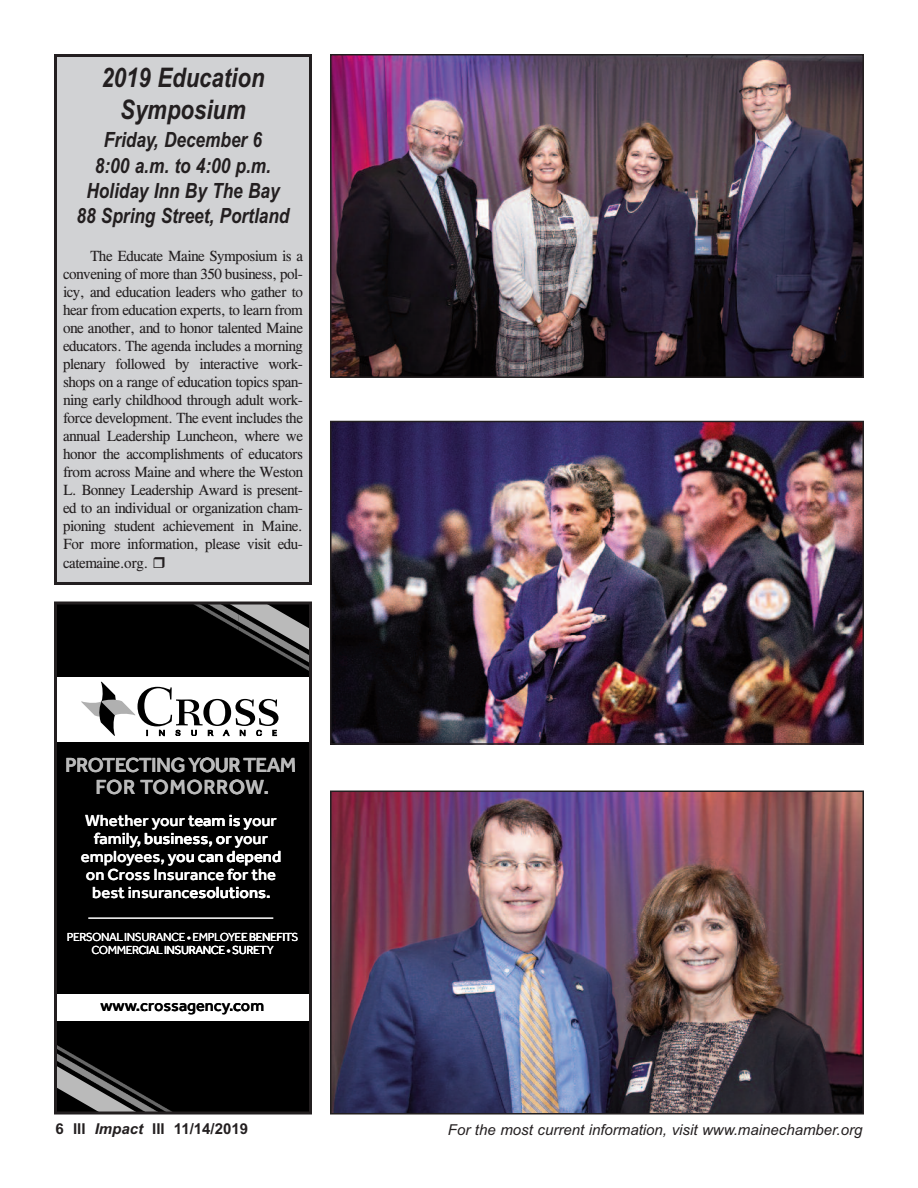
<style>
.page{position:relative;width:918px;height:1188px;background:#fff}
.page>*{position:absolute;margin:0;border:0;box-sizing:border-box;transform-origin:0 0}
.t1{font:italic 700 27px/32.4px "Arial Narrow";color:#231f20;text-align:center}
.t2{font:italic 700 21px/25.2px "Arial Narrow";color:#231f20;text-align:center}
.t3{font:500 21px "Effra";letter-spacing:-.035em;color:#bababa}
.t4{font:500 21px "Effra";letter-spacing:.02em;color:#bababa}
.t5{font:500 16.5px "Effra";color:#fff}
.t6{font:500 16.5px "Effra";color:#000}
.t7{font:15px/18px "Cg Times";letter-spacing:-.03em;color:#231f20;text-align:justify}
.t8{font:italic 15px "Arial";color:#231f20}
.t9{font:700 15px "Arial";color:#231f20}
.t10{font:12px "Effra";letter-spacing:-.035em;color:#fff}
.s1{font-style:italic}
</style>
<div class="page">
<img style="left:333px;top:794px;width:528px;height:318px">
<div style="left:330px;top:791px;width:534px;height:324px;border:2px solid #231f20"></div>
<img style="left:333px;top:57px;width:528px;height:318px">
<div style="left:330px;top:54px;width:534px;height:324px;border:2px solid #231f20"></div>
<img style="left:333px;top:424px;width:528px;height:318px">
<div style="left:330px;top:421px;width:534px;height:324px;border:2px solid #231f20"></div>
<div style="left:56px;top:56px;width:254px;height:527px;background:#d1d2d4"></div>
<div style="left:54px;top:54px;width:258px;height:531px;border:3px solid #231f20"></div>
<div style="left:57px;top:605px;width:252px;height:507px;background:#000"></div>
<div style="left:57px;top:677px;width:252px;height:64px;background:#fff"></div>
<hr style="left:88px;top:917px;width:185px;height:2px;background:#fff">
<div style="left:57px;top:994px;width:252px;height:27px;background:#fff"></div>
<svg style="left:81px;top:682px;width:198px;height:54px"></svg>
<svg style="left:197px;top:606px;width:111px;height:64px"></svg>
<svg style="left:58px;top:1046px;width:113px;height:65px"></svg>
<div style="left:54px;top:602px;width:258px;height:513px;border:3px solid #231f20"></div>
<h1 class="t1" style="left:101px;top:61px;width:165px">2019 Education<br>Symposium</h1>
<h2 class="t2" style="left:77px;top:128px;width:214px">Friday, December 6<br>8:00 a.m. to 4:00 p.m.<br>Holiday Inn By The Bay<br>88 Spring Street, Portland</h2>
<p class="t7" style="left:63px;top:247px;width:242px;text-indent:27px">The Educate Maine Symposium is a convening of more than 350 business, pol&shy;icy, and education leaders who gather to hear from education experts, to learn from one another, and to honor talented Maine educators. The agenda includes a morning plenary followed by interactive work&shy;shops on a range of education topics span&shy;ning early childhood through adult work&shy;force development. The event includes the annual Leadership Luncheon, where we honor the accomplishments of educators from across Maine and where the Weston L. Bonney Leadership Award is present&shy;ed to an individual or organization cham&shy;pioning student achievement in Maine.<br>For more information, please visit edu&shy;catemaine.org.</p>
<h2 class="t3" style="left:65px;top:752px;width:233px">PROTECTING YOUR TEAM</h2>
<h2 class="t4" style="left:96px;top:775px;width:175px">FOR TOMORROW.</h2>
<p class="t5" style="left:85px;top:811px;width:193px">Whether your team is your</p>
<p class="t5" style="left:94px;top:829px;width:176px">family, business, or your</p>
<p class="t5" style="left:81px;top:847px;width:202px">employees, you can depend</p>
<p class="t5" style="left:86px;top:865px;width:192px">on Cross Insurance for the</p>
<p class="t5" style="left:92px;top:883px;width:180px">best insurancesolutions.</p>
<p class="t10" style="left:67px;top:929px;width:233px">PERSONAL INSURANCE • EMPLOYEE BENEFITS</p>
<p class="t10" style="left:91px;top:943px;width:184px">COMMERCIAL INSURANCE • SURETY</p>
<p class="t6" style="left:100px;top:995px;width:165px">www.crossagency.com</p>
<p class="t9" style="left:56px;top:1120px;width:194px">6 III <span class="s1">Impact</span> III 11/14/2019</p>
<p class="t8" style="left:448px;top:1121px;width:416px">For the most current information, visit www.mainechamber.org</p>
</div>
